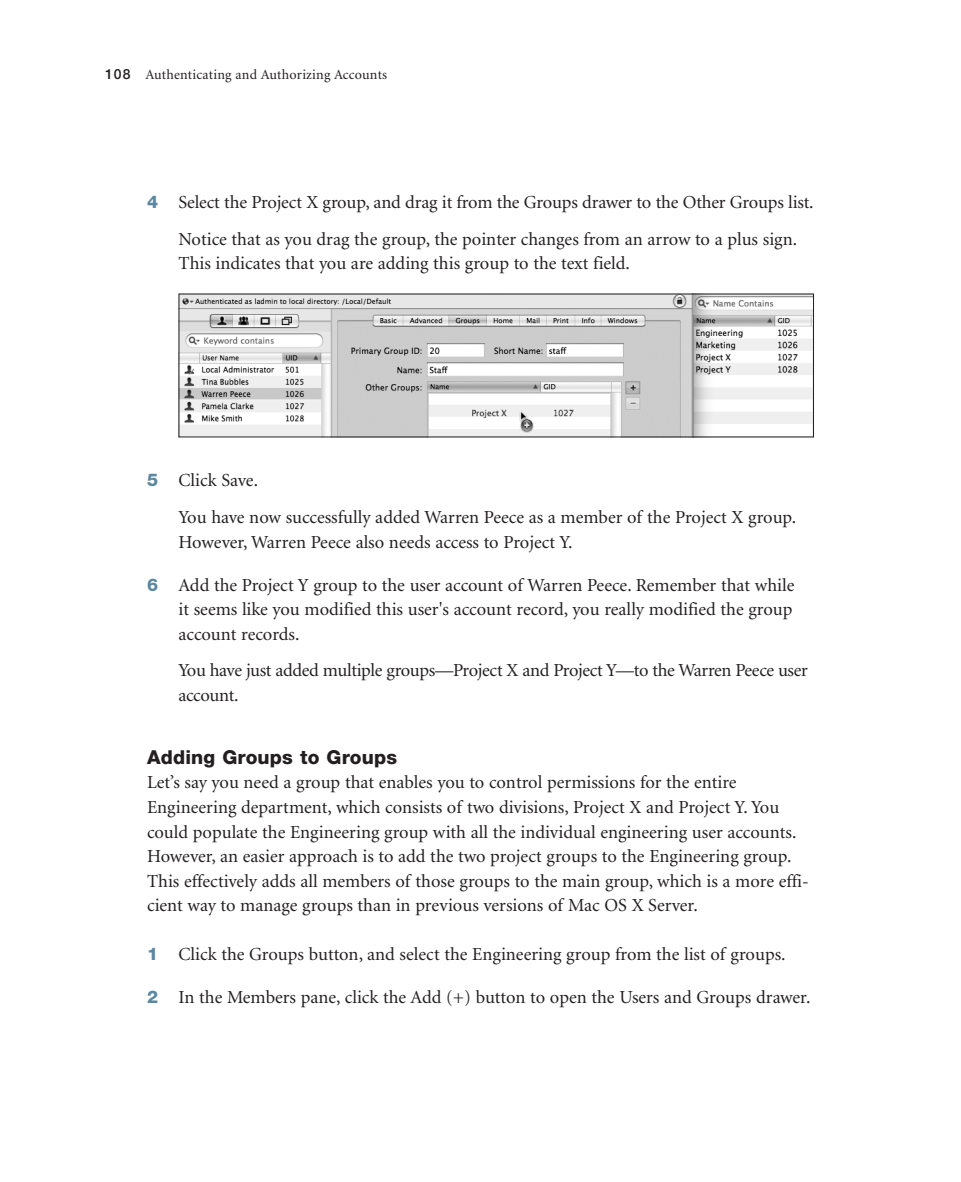
<style>
.page{position:relative;width:961px;height:1182px;background:#fff}
.page>*{position:absolute;margin:0;border:0;box-sizing:border-box;transform-origin:0 0}
.t1{font:800 19.25px "Helvetica Neue";letter-spacing:.01em;color:#231f20}
.t2{font:18.38px/24.5px "Minion";color:#231f20}
.t3{font:18.38px/24.5px "Minion";letter-spacing:-.02em;color:#231f20}
.t4{font:14px "Minion";letter-spacing:.015em;color:#231f20}
.s1{font-family:"Helvetica Neue";font-weight:500}
.s2{font-family:"Helvetica Neue";font-weight:800;font-size:17.5px;color:#5c87a1}
</style>
<div class="page">
<img style="left:180px;top:295px;width:632px;height:140px">
<p class="t4" style="left:105px;top:67px;width:284px"><span class="s1">108</span> Authenticating and Authorizing Accounts</p>
<p class="t2" style="left:179px;top:184px;width:636px;line-height:36.8px;text-indent:-32px"><span class="s2">4</span> Select the Project X group, and drag it from the Groups drawer to the Other Groups list.<br>Notice that as you drag the group, the pointer changes from an arrow to a plus sign.</p>
<p class="t2" style="left:179px;top:251px;width:453px">This indicates that you are adding this group to the text field.</p>
<p class="t2" style="left:178px;top:463px;width:619px;line-height:36.8px;text-indent:-31px"><span class="s2">5</span> Click Save.<br>You have now successfully added Warren Peece as a member of the Project X group.</p>
<p class="t2" style="left:178px;top:530px;width:396px">However, Warren Peece also needs access to Project Y.</p>
<p class="t2" style="left:178px;top:573px;width:617px;text-align:justify;text-indent:-31px"><span class="s2">6</span> Add the Project Y group to the user account of Warren Peece. Remember that while it seems like you modified this user's account record, you really modified the group account records.</p>
<p class="t3" style="left:178px;top:659px;width:631px">You have just added multiple groups—Project X and Project Y—to the Warren Peece user account.</p>
<p class="t1" style="left:147px;top:745px;width:251px">Adding Groups to Groups</p>
<p class="t2" style="left:147px;top:771px;width:663px">Let’s say you need a group that enables you to control permissions for the entire Engineering department, which consists of two divisions, Project X and Project Y. You could populate the Engineering group with all the individual engineering user accounts.<br>However, an easier approach is to add the two project groups to the Engineering group.<br>This effectively adds all members of those groups to the main group, which is a more effi&shy;cient way to manage groups than in previous versions of Mac OS X Server.</p>
<p class="t2" style="left:147px;top:942px;width:640px"><span class="s2">1</span> Click the Groups button, and select the Engineering group from the list of groups.</p>
<p class="t2" style="left:147px;top:985px;width:665px"><span class="s2">2</span> In the Members pane, click the Add (+) button to open the Users and Groups drawer.</p>
</div>
